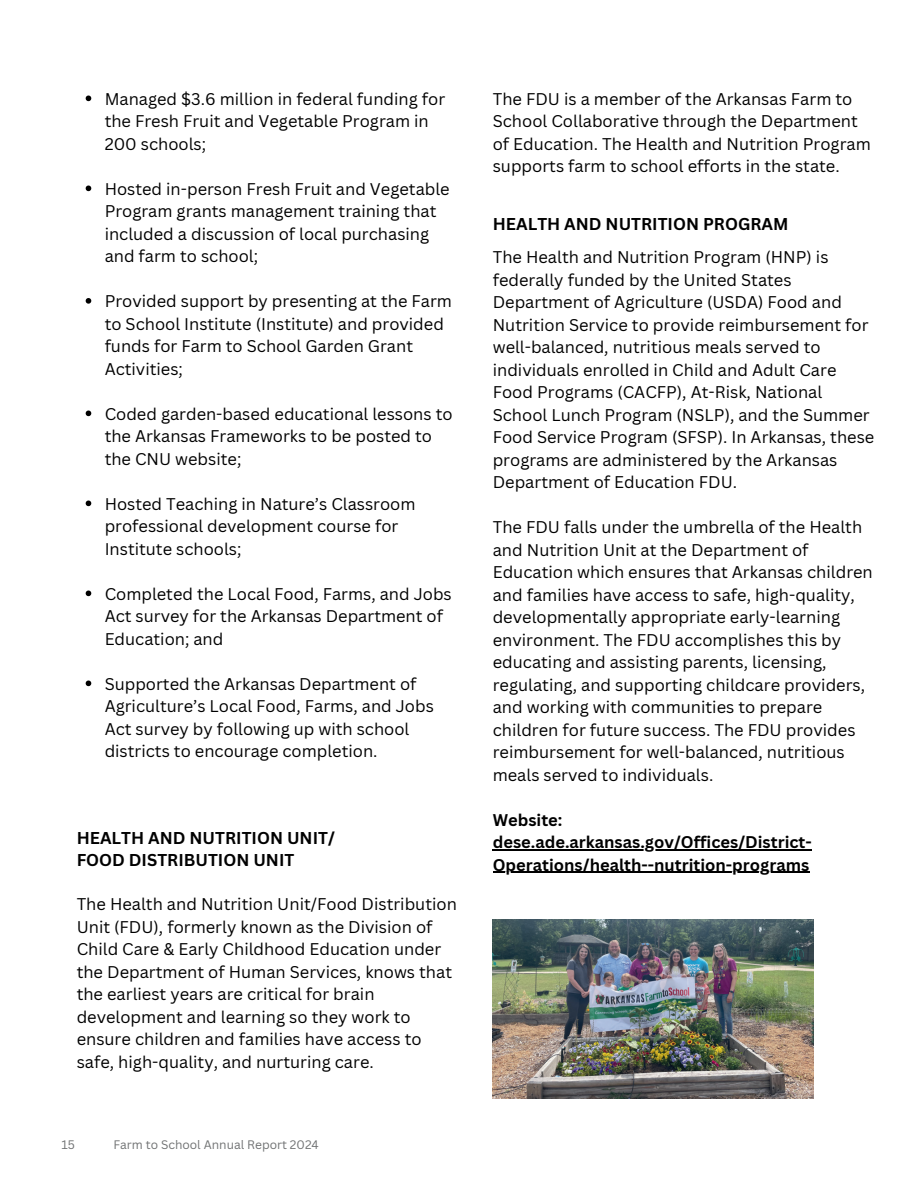
<style>
.page{position:relative;width:918px;height:1188px;background:#fff}
.page>*{position:absolute;margin:0;border:0;box-sizing:border-box;transform-origin:0 0}
.t1{font:700 16.65px/22.5px "Canva Sans";color:#000}
.t2{font:16.5px/22.5px "Canva Sans";color:#000}
.t3{font:700 16.5px/22.5px "Canva Sans";color:#000}
.t4{font:12px "Canva Sans";color:#707273}
</style>
<div class="page">
<img style="left:493px;top:920px;width:320px;height:179px">
<svg style="left:86px;top:96px;width:5px;height:5px"></svg>
<svg style="left:86px;top:186px;width:5px;height:5px"></svg>
<svg style="left:86px;top:298px;width:5px;height:6px"></svg>
<svg style="left:86px;top:411px;width:5px;height:5px"></svg>
<svg style="left:86px;top:501px;width:5px;height:5px"></svg>
<svg style="left:86px;top:591px;width:5px;height:5px"></svg>
<svg style="left:86px;top:681px;width:5px;height:5px"></svg>
<hr style="left:493px;top:849px;width:319px;height:1px;background:#000">
<hr style="left:493px;top:872px;width:316px;height:1px;background:#000">
<p class="t2" style="left:105px;top:87px;width:342px">Managed $3.6 million in federal funding for the Fresh Fruit and Vegetable Program in<br>200 schools;</p>
<p class="t2" style="left:105px;top:177px;width:347px">Hosted in-person Fresh Fruit and Vegetable Program grants management training that included a discussion of local purchasing and farm to school;</p>
<p class="t2" style="left:105px;top:290px;width:349px">Provided support by presenting at the Farm to School Institute (Institute) and provided funds for Farm to School Garden Grant Activities;</p>
<p class="t2" style="left:105px;top:402px;width:349px">Coded garden-based educational lessons to the Arkansas Frameworks to be posted to the CNU website;</p>
<p class="t2" style="left:105px;top:492px;width:312px">Hosted Teaching in Nature’s Classroom professional development course for<br>Institute schools;</p>
<p class="t2" style="left:105px;top:582px;width:349px">Completed the Local Food, Farms, and Jobs<br>Act survey for the Arkansas Department of<br>Education; and</p>
<p class="t2" style="left:105px;top:672px;width:331px">Supported the Arkansas Department of Agriculture’s Local Food, Farms, and Jobs Act survey by following up with school districts to encourage completion.</p>
<p class="t1" style="left:77px;top:827px;width:260px">HEALTH AND NUTRITION UNIT/<br>FOOD DISTRIBUTION UNIT</p>
<p class="t2" style="left:77px;top:893px;width:382px">The Health and Nutrition Unit/Food Distribution Unit (FDU), formerly known as the Division of Child Care &amp; Early Childhood Education under the Department of Human Services, knows that the earliest years are critical for brain development and learning so they work to ensure children and families have access to safe, high-quality, and nurturing care.</p>
<p class="t4" style="left:62px;top:1138px;width:15px">15</p>
<p class="t4" style="left:113px;top:1138px;width:207px">Farm to School Annual Report 2024</p>
<p class="t2" style="left:493px;top:87px;width:380px">The FDU is a member of the Arkansas Farm to School Collaborative through the Department of Education. The Health and Nutrition Program supports farm to school efforts in the state.</p>
<p class="t1" style="left:493px;top:213px;width:297px">HEALTH AND NUTRITION PROGRAM</p>
<p class="t2" style="left:493px;top:246px;width:383px">The Health and Nutrition Program (HNP) is federally funded by the United States Department of Agriculture (USDA) Food and Nutrition Service to provide reimbursement for well-balanced, nutritious meals served to individuals enrolled in Child and Adult Care Food Programs (CACFP), At-Risk, National School Lunch Program (NSLP), and the Summer Food Service Program (SFSP). In Arkansas, these programs are administered by the Arkansas Department of Education FDU.</p>
<p class="t2" style="left:493px;top:516px;width:382px">The FDU falls under the umbrella of the Health and Nutrition Unit at the Department of Education which ensures that Arkansas children and families have access to safe, high-quality, developmentally appropriate early-learning environment. The FDU accomplishes this by educating and assisting parents, licensing, regulating, and supporting childcare providers, and working with communities to prepare children for future success. The FDU provides reimbursement for well-balanced, nutritious meals served to individuals.</p>
<p class="t3" style="left:493px;top:809px;width:321px">Website: dese.ade.arkansas.gov/Offices/District-<br>Operations/health--nutrition-programs</p>
</div>
